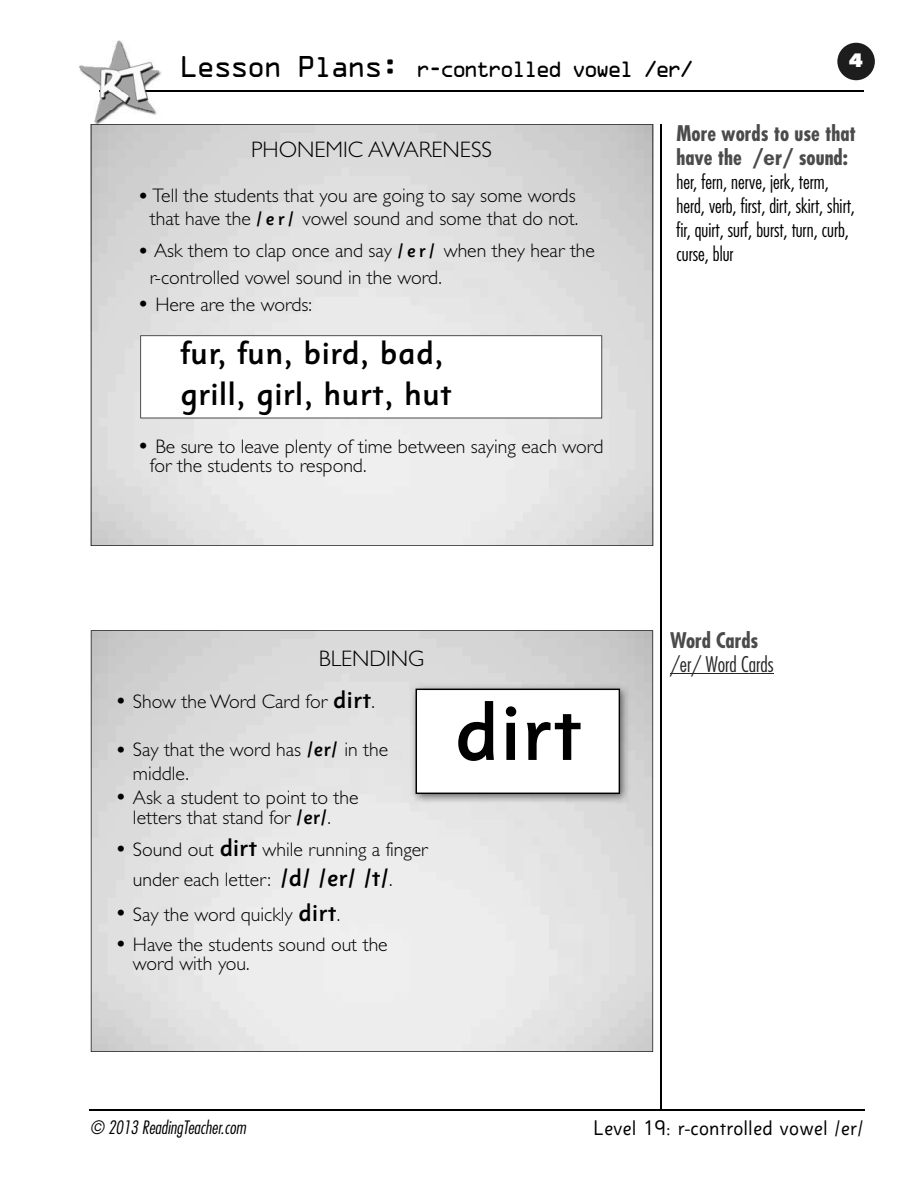
<style>
.page{position:relative;width:918px;height:1188px;background:#fff}
.page>*{position:absolute;margin:0;border:0;box-sizing:border-box;transform-origin:0 0}
.t1{font:500 84.3px "Sassoon Sans US Md";color:#000}
.t2{font:500 33.75px/40.8px "Sassoon Sans US Md";color:#000}
.t3{font:300 22.5px "Gill Sans";color:#000}
.t4{font:700 condensed 21px/24px "Futura";color:#4b4b4b}
.t5{font:21px "OCRA";letter-spacing:-.15em;color:#000}
.t6{font:21px "Sassoon Sans US Rg";color:#000}
.t7{font:300 condensed 21px "Futura";color:#272727}
.t8{font:300 19.65px/18.9px "Gill Sans";color:#000}
.t9{font:300 condensed 19.5px/24px "Futura";color:#000}
.t10{font:italic 300 condensed 18px "Futura";color:#000}
.t11{font:800 18px "Futura";color:#fff}
.s1{font-size:27px}
.s2{font-size:24.6px}
.s3{font-family:"Sassoon Sans US Md";font-weight:500}
.s4{font-family:"Sassoon Sans US Md";font-weight:500;font-size:25.35px}
.s5{font-family:"Sassoon Sans US Md";font-weight:500;font-size:21.15px}
.s6{font-family:"Franklin Gothic";font-weight:600;font-stretch:normal}
</style>
<div class="page">
<div style="left:837px;top:43px;width:38px;height:37px;background:#1d1d1d;border-radius:50%"></div>
<hr style="left:99px;top:90px;width:765px;height:2px;background:#000">
<hr style="left:661px;top:124px;width:1px;height:986px;background:#000">
<hr style="left:89px;top:1109px;width:776px;height:2px;background:#000">
<img style="left:79px;top:40px;width:83px;height:84px">
<img style="left:99px;top:90px;width:63px;height:2px">
<svg style="left:91px;top:124px;width:562px;height:422px"></svg>
<svg style="left:91px;top:630px;width:562px;height:422px;background:#e1e1e1"></svg>
<hr style="left:670px;top:673px;width:104px;height:1px;background:#272727">
<p class="t5" style="left:180px;top:60px;width:516px"><span class="s1">Lesson Plans:</span> r-controlled vowel /er/</p>
<p class="t11" style="left:849px;top:49px;width:16px">4</p>
<p class="t3" style="left:251px;top:137px;width:242px">PHONEMIC AWARENESS</p>
<p class="t8" style="left:137px;top:184px;width:443px;line-height:23.2px;text-align:right"><span class="s2">•</span> Tell the students that you are going to say some words that have the <span class="s3">/er/</span> vowel sound and some that do not.</p>
<p class="t8" style="left:150px;top:237px;width:447px;line-height:27.5px;text-indent:-13px"><span class="s2">•</span> Ask them to clap once and say <span class="s3">/er/</span> when they hear the r-controlled vowel sound in the word.</p>
<p class="t8" style="left:137px;top:295px;width:176px"><span class="s2">•</span> Here are the words:</p>
<h2 class="t2" style="left:180px;top:334px;width:273px">fur, fun, bird, bad, grill, girl, hurt, hut</h2>
<p class="t8" style="left:150px;top:437px;width:455px;text-indent:-13px"><span class="s2">•</span> Be sure to leave plenty of time between saying each word for the students to respond.</p>
<p class="t3" style="left:319px;top:646px;width:107px">BLENDING</p>
<p class="t8" style="left:115px;top:692px;width:262px"><span class="s2">•</span> Show the Word Card for <span class="s4">dirt</span>.</p>
<p class="t8" style="left:133px;top:738px;width:257px;line-height:23.9px;text-indent:-18px"><span class="s2">•</span> Say that the word has <span class="s5">/er/</span> in the middle.</p>
<p class="t8" style="left:115px;top:787px;width:245px;line-height:20.4px;text-align:center"><span class="s2">•</span> Ask a student to point to the letters that stand for <span class="s5">/er/</span>.</p>
<p class="t8" style="left:133px;top:835px;width:296px;line-height:30.3px;text-indent:-18px"><span class="s2">•</span> Sound out <span class="s4">dirt</span> while running a finger under each letter: <span class="s4">/d/ /er/ /t/</span>.</p>
<p class="t8" style="left:115px;top:905px;width:227px"><span class="s2">•</span> Say the word quickly <span class="s4">dirt</span>.</p>
<p class="t8" style="left:133px;top:935px;width:256px;text-indent:-18px"><span class="s2">•</span> Have the students sound out the word with you.</p>
<h1 class="t1" style="left:454px;top:685px;width:130px">dirt</h1>
<p class="t4" style="left:676px;top:121px;width:181px">More words to use that have the /<span class="s6">er</span>/ sound:</p>
<p class="t9" style="left:676px;top:169px;width:180px">her, fern, nerve, jerk, term, herd, verb, first, dirt, skirt, shirt, fir, quirt, surf, burst, turn, curb, curse, blur</p>
<p class="t4" style="left:670px;top:628px;width:90px">Word Cards</p>
<p class="t7" style="left:670px;top:651px;width:105px">/er/ Word Cards</p>
<p class="t10" style="left:90px;top:1116px;width:157px">© 2013 ReadingTeacher.com</p>
<p class="t6" style="left:594px;top:1116px;width:272px">Level 19: r-controlled vowel /er/</p>
</div>
